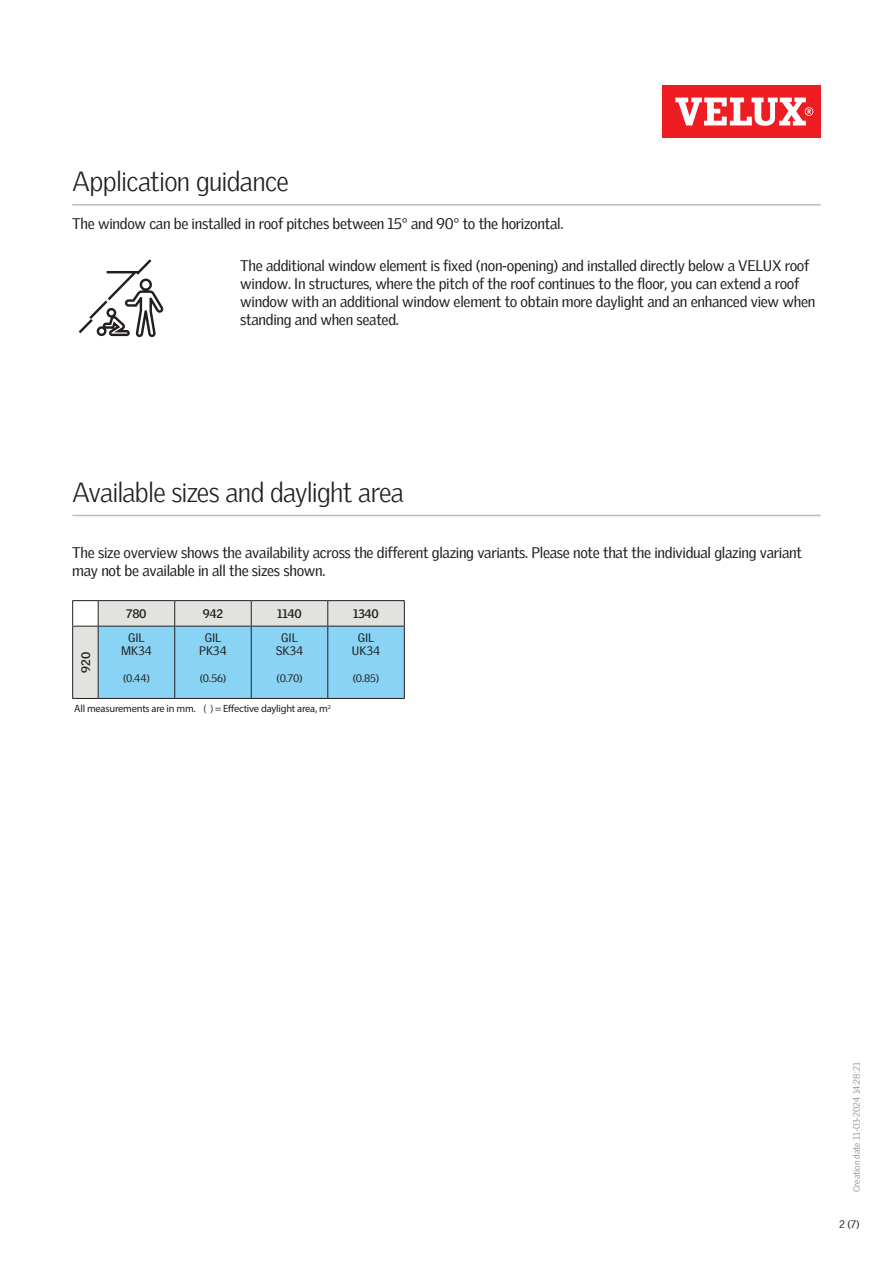
<style>
.page{position:relative;width:893px;height:1263px;background:#fff}
.page>*{position:absolute;margin:0;border:0;box-sizing:border-box;transform-origin:0 0}
.Headline_With_Line_B{font:300 27px "Velux Gothic";letter-spacing:-.03em;color:#231f20}
.Body_Regular{font:15px/18px "Velux Gothic";letter-spacing:-.02em;color:#231f20}
.TableText{font:12px "Velux Gothic";letter-spacing:-.005em;color:#231f20}
.TableHeader_TableTex{font:700 12px "Velux Gothic";letter-spacing:-.02em;color:#231f20}
.TableHeader{font:700 12px "Velux Gothic";color:#231f20}
.t1{font:10.5px "Myriad Pro";letter-spacing:-.02em;color:#231f20}
.TableText-2{font:10.5px "Velux Gothic";color:#231f20}
.t2{font:300 9px "Velux Gothic";color:#7c7e81}
</style>
<div class="page">
<div style="left:662px;top:85px;width:159px;height:53px;background:#ee1d23"></div>
<svg style="left:675px;top:98px;width:138px;height:28px"></svg>
<hr style="left:72px;top:204px;width:749px;height:2px;background:#bcbdbb">
<hr style="left:72px;top:515px;width:749px;height:1px;background:#bcbdbb">
<svg style="left:72px;top:600px;width:333px;height:99px;background:#a2d3e8"></svg>
<hr style="left:98px;top:626px;width:77px;height:1px;background:#231f20">
<hr style="left:98px;top:626px;width:1px;height:72px;background:#231f20">
<hr style="left:98px;top:698px;width:77px;height:1px;background:#231f20">
<hr style="left:175px;top:626px;width:76px;height:1px;background:#231f20">
<hr style="left:174px;top:626px;width:1px;height:72px;background:#231f20">
<hr style="left:175px;top:698px;width:76px;height:1px;background:#231f20">
<hr style="left:251px;top:626px;width:77px;height:1px;background:#231f20">
<hr style="left:251px;top:626px;width:1px;height:72px;background:#231f20">
<hr style="left:251px;top:698px;width:77px;height:1px;background:#231f20">
<hr style="left:328px;top:626px;width:77px;height:1px;background:#231f20">
<hr style="left:327px;top:626px;width:1px;height:72px;background:#231f20">
<hr style="left:404px;top:626px;width:1px;height:72px;background:#231f20">
<hr style="left:328px;top:698px;width:77px;height:1px;background:#231f20">
<svg style="left:79px;top:259px;width:85px;height:78px"></svg>
<p class="Headline_With_Line_B" style="left:72px;top:161px;width:218px">Application guidance</p>
<p class="Body_Regular" style="left:72px;top:213px;width:493px">The window can be installed in roof pitches between 15° and 90° to the horizontal.</p>
<p class="Body_Regular" style="left:240px;top:255px;width:577px">The additional window element is fixed (non-opening) and installed directly below a VELUX roof window. In structures, where the pitch of the roof continues to the floor, you can extend a roof window with an additional window element to obtain more daylight and an enhanced view when standing and when seated.</p>
<p class="Headline_With_Line_B" style="left:72px;top:472px;width:333px">Available sizes and daylight area</p>
<p class="Body_Regular" style="left:72px;top:542px;width:731px">The size overview shows the availability across the different glazing variants. Please note that the individual glazing variant may not be available in all the sizes shown.</p>
<p class="TableHeader_TableTex" style="left:126px;top:605px;width:22px">780</p>
<p class="TableHeader_TableTex" style="left:203px;top:605px;width:22px">942</p>
<p class="TableHeader_TableTex" style="left:277px;top:605px;width:26px">1140</p>
<p class="TableHeader_TableTex" style="left:353px;top:605px;width:27px">1340</p>
<p class="TableHeader" style="left:77px;top:672px;width:22px;rotate:-90deg">920</p>
<p class="TableText" style="left:128px;top:628px;width:18px">GIL</p>
<p class="TableText" style="left:121px;top:642px;width:32px">MK34</p>
<p class="TableText-2" style="left:123px;top:671px;width:28px">(0.44)</p>
<p class="TableText" style="left:205px;top:628px;width:18px">GIL</p>
<p class="TableText" style="left:199px;top:642px;width:29px">PK34</p>
<p class="TableText-2" style="left:200px;top:671px;width:28px">(0.56)</p>
<p class="TableText" style="left:281px;top:628px;width:18px">GIL</p>
<p class="TableText" style="left:276px;top:642px;width:29px">SK34</p>
<p class="TableText-2" style="left:277px;top:671px;width:27px">(0.70)</p>
<p class="TableText" style="left:358px;top:628px;width:18px">GIL</p>
<p class="TableText" style="left:352px;top:642px;width:30px">UK34</p>
<p class="TableText-2" style="left:353px;top:671px;width:28px">(0.85)</p>
<p class="t1" style="left:74px;top:702px;width:258px">All measurements are in mm. ( ) = Effective daylight area, m<sup>2</sup></p>
<p class="t2" style="left:850px;top:1192px;width:131px;rotate:-90deg">Creation date 11-03-2024 14:28:21</p>
<p class="TableText-2" style="left:839px;top:1216px;width:22px">2 (7)</p>
</div>
